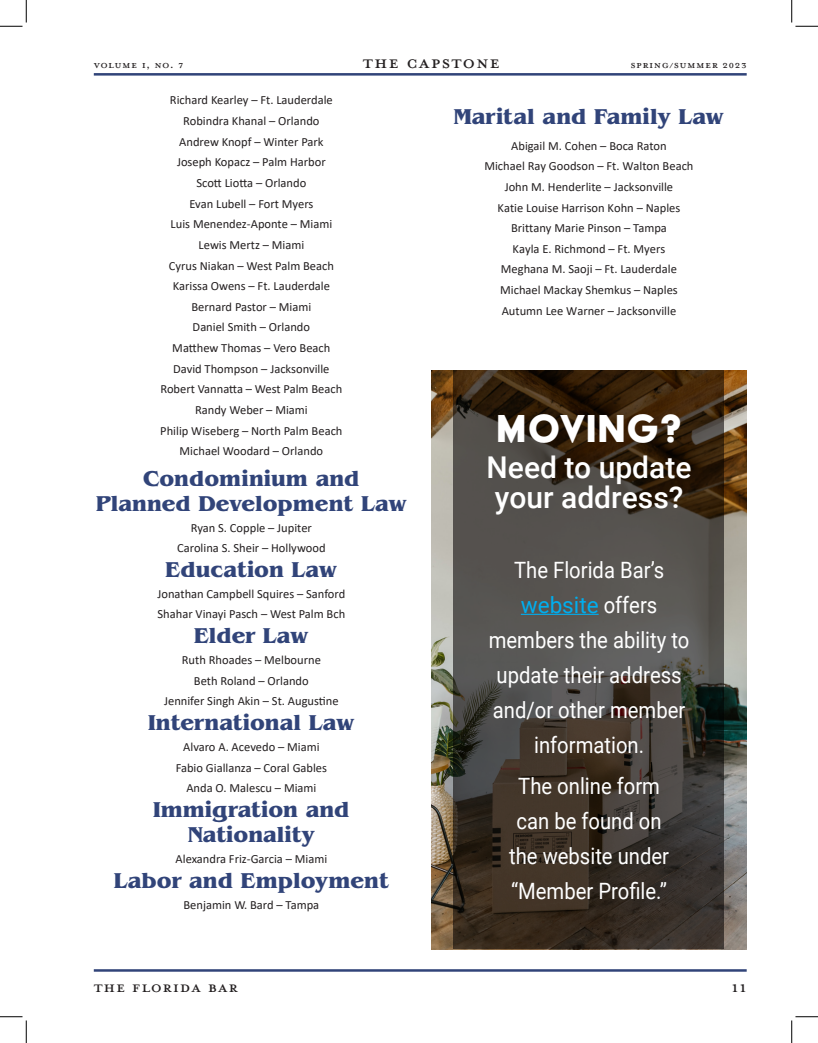
<style>
.page{position:relative;width:818px;height:1043px;background:#fff}
.page>*{position:absolute;margin:0;border:0;box-sizing:border-box;transform-origin:0 0}
.t1{font:45px "Acier BAT Text Solid";letter-spacing:.01em;color:#fff}
.t2{font:500 30px/30px "Roboto";color:#fff}
.t3{font:25.62px "Mrs Eaves All Petite Caps OT";letter-spacing:.03em;color:#231f20}
.t4{font:22.5px/35px "Roboto";color:#fff;text-align:center;scale:.9 1}
.t5{font:700 22.5px/25px "Benguiat Pro ITC";color:#314479;text-align:center}
.t6{font:22.5px "Mrs Eaves All Petite Caps OT";letter-spacing:.03em;color:#231f20}
.t7{font:15px "Mrs Eaves All Petite Caps OT";letter-spacing:.03em;color:#231f20}
.t8{font:12.5px/20.6px "Calibri";color:#231f20;text-align:center}
.s1{color:#00aeef}
</style>
<div class="page">
<hr style="left:94px;top:73px;width:652px;height:3px;background:#314479">
<hr style="left:94px;top:969px;width:652px;height:2px;background:#314479">
<img style="left:431px;top:371px;width:315px;height:578px">
<svg style="left:453px;top:371px;width:271px;height:578px;background:#433c34"></svg>
<svg style="left:0;top:0;width:27px;height:27px"></svg>
<svg style="left:791px;top:0;width:27px;height:27px"></svg>
<svg style="left:791px;top:1016px;width:27px;height:26px"></svg>
<svg style="left:0;top:1016px;width:27px;height:26px"></svg>
<hr style="left:521px;top:613px;width:77px;height:2px;background:#00aeef">
<p class="t7" style="left:94px;top:57px;width:91px">Volume I, No. 7</p>
<h3 class="t3" style="left:363px;top:50px;width:138px">THE CAPSTONE</h3>
<p class="t7" style="left:630px;top:57px;width:118px">Spring/Summer 2023</p>
<p class="t8" style="left:160px;top:90px;width:184px">Richard Kearley – Ft. Lauderdale<br>Robindra Khanal – Orlando<br>Andrew Knopf – Winter Park<br>Joseph Kopacz – Palm Harbor<br>Scott Liotta – Orlando<br>Evan Lubell – Fort Myers<br>Luis Menendez-Aponte – Miami<br>Lewis Mertz – Miami<br>Cyrus Niakan – West Palm Beach<br>Karissa Owens – Ft. Lauderdale<br>Bernard Pastor – Miami<br>Daniel Smith – Orlando<br>Matthew Thomas – Vero Beach<br>David Thompson – Jacksonville<br>Robert Vannatta – West Palm Beach<br>Randy Weber – Miami<br>Philip Wiseberg – North Palm Beach<br>Michael Woodard – Orlando</p>
<p class="t5" style="left:96px;top:466px;width:312px">Condominium and<br>Planned Development Law</p>
<p class="t8" style="left:177px;top:516px;width:150px">Ryan S. Copple – Jupiter<br>Carolina S. Sheir – Hollywood</p>
<p class="t5" style="left:165px;top:557px;width:173px">Education Law</p>
<p class="t8" style="left:157px;top:583px;width:189px;text-align:left">Jonathan Campbell Squires – Sanford<br>Shahar Vinayi Pasch – West Palm Bch</p>
<p class="t5" style="left:194px;top:623px;width:116px">Elder Law</p>
<p class="t8" style="left:164px;top:649px;width:176px">Ruth Rhoades – Melbourne<br>Beth Roland – Orlando<br>Jennifer Singh Akin – St. Augustine</p>
<p class="t5" style="left:148px;top:710px;width:208px">International Law</p>
<p class="t8" style="left:176px;top:736px;width:153px">Alvaro A. Acevedo – Miami<br>Fabio Giallanza – Coral Gables<br>Anda O. Malescu – Miami</p>
<p class="t5" style="left:153px;top:797px;width:198px">Immigration and<br>Nationality</p>
<p class="t8" style="left:175px;top:848px;width:153px">Alexandra Friz-Garcia – Miami</p>
<p class="t5" style="left:114px;top:868px;width:276px">Labor and Employment</p>
<p class="t8" style="left:183px;top:893px;width:137px">Benjamin W. Bard – Tampa</p>
<p class="t5" style="left:454px;top:104px;width:272px">Marital and Family Law</p>
<p class="t8" style="left:484px;top:135px;width:211px">Abigail M. Cohen – Boca Raton<br>Michael Ray Goodson – Ft. Walton Beach<br>John M. Henderlite – Jacksonville<br>Katie Louise Harrison Kohn – Naples<br>Brittany Marie Pinson – Tampa<br>Kayla E. Richmond – Ft. Myers<br>Meghana M. Saoji – Ft. Lauderdale<br>Michael Mackay Shemkus – Naples<br>Autumn Lee Warner – Jacksonville</p>
<p class="t1" style="left:496px;top:405px;width:188px">MOVING?</p>
<p class="t2" style="left:486px;top:451px;width:206px">Need to update your address?</p>
<p class="t4" style="left:489px;top:551px;width:224px">The Florida Bar’s <span class="s1">website</span> offers members the ability to update their address and/or other member information.</p>
<p class="t4" style="left:509px;top:767px;width:179px">The online form can be found on the website under</p>
<p class="t4" style="left:511px;top:872px;width:175px">“Member Profile.”</p>
<h3 class="t6" style="left:94px;top:976px;width:146px">THE FLORIDA BAR</h3>
<h3 class="t6" style="left:731px;top:976px;width:17px">11</h3>
</div>
